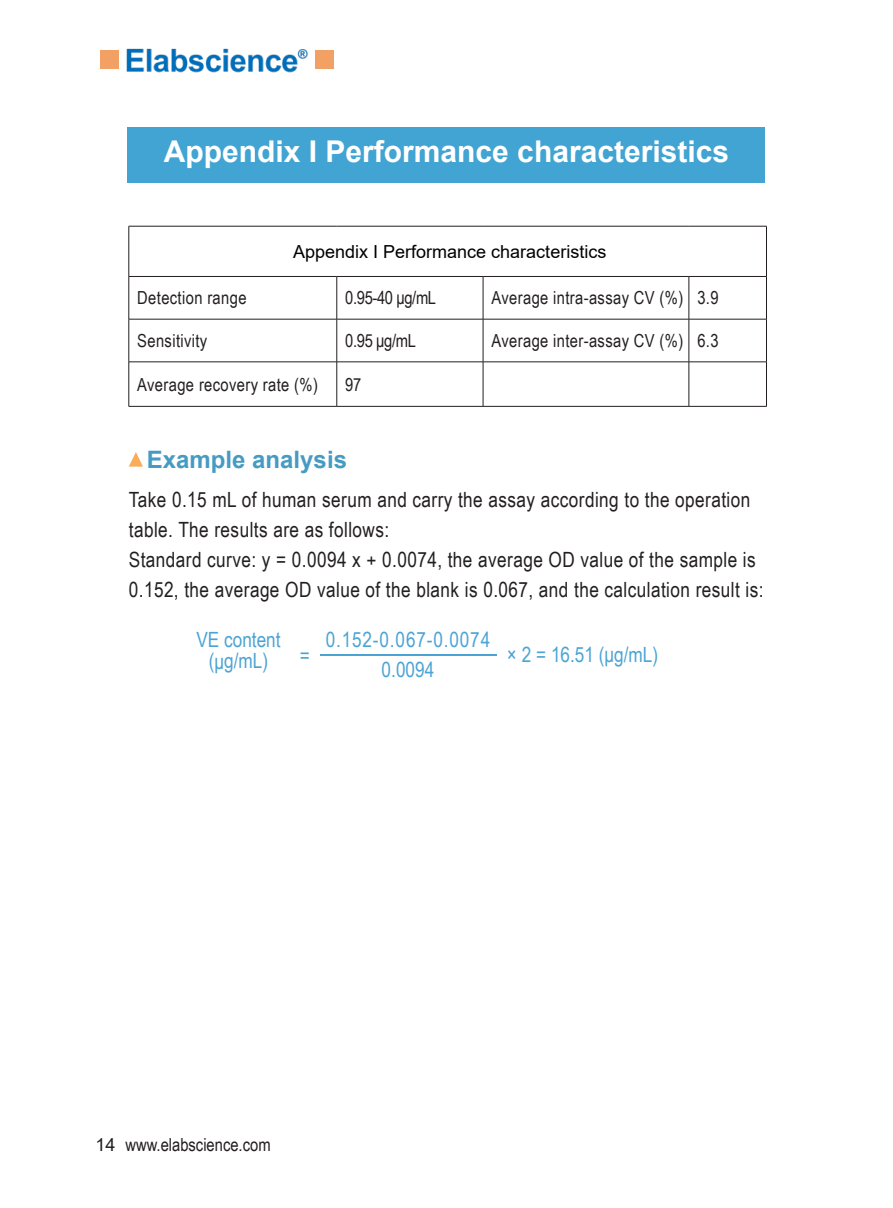
<style>
.page{position:relative;width:893px;height:1208px;background:#fff}
.page>*{position:absolute;margin:0;border:0;box-sizing:border-box;transform-origin:0 0}
.t1{font:700 30px "Arial";color:#fff}
.t2{font:700 24px "Arial";color:#469bc3}
.t3{font:21px/30px "Arial Narrow";letter-spacing:.02em;color:#231f20}
.t4{font:21px "Arial Narrow";color:#4ba4d4}
.t5{font:21px "Arial Narrow";letter-spacing:.04em;color:#4ba4d4}
.t6{font:18px "Arial Narrow";letter-spacing:.02em;color:#231f20}
.t7{font:18px "Arial";color:#000}
.t8{font:18px "Arial Narrow";color:#231f20}
.s1{font-family:"Arial"}
</style>
<div class="page">
<img style="left:126px;top:48px;width:182px;height:25px">
<div style="left:315px;top:51px;width:18px;height:18px;background:#f2a064"></div>
<div style="left:101px;top:51px;width:18px;height:18px;background:#f2a064"></div>
<div style="left:128px;top:127px;width:637px;height:56px;background:#41a4d2"></div>
<hr style="left:129px;top:361px;width:208px;height:1px;background:#231f20">
<hr style="left:337px;top:361px;width:146px;height:1px;background:#231f20">
<hr style="left:483px;top:361px;width:206px;height:1px;background:#231f20">
<hr style="left:689px;top:361px;width:78px;height:1px;background:#231f20">
<hr style="left:129px;top:406px;width:208px;height:1px;background:#231f20">
<hr style="left:337px;top:406px;width:146px;height:1px;background:#231f20">
<hr style="left:483px;top:406px;width:206px;height:1px;background:#231f20">
<hr style="left:689px;top:406px;width:78px;height:1px;background:#231f20">
<hr style="left:129px;top:226px;width:208px;height:1px;background:#231f20">
<hr style="left:128px;top:226px;width:1px;height:50px;background:#231f20">
<hr style="left:337px;top:226px;width:146px;height:1px;background:#231f20">
<hr style="left:483px;top:226px;width:206px;height:1px;background:#231f20">
<hr style="left:689px;top:226px;width:78px;height:1px;background:#231f20">
<hr style="left:129px;top:276px;width:208px;height:1px;background:#231f20">
<hr style="left:128px;top:277px;width:1px;height:42px;background:#231f20">
<hr style="left:129px;top:319px;width:208px;height:1px;background:#231f20">
<hr style="left:128px;top:319px;width:1px;height:43px;background:#231f20">
<hr style="left:128px;top:362px;width:1px;height:44px;background:#231f20">
<hr style="left:766px;top:226px;width:1px;height:50px;background:#231f20">
<hr style="left:337px;top:276px;width:146px;height:1px;background:#231f20">
<hr style="left:336px;top:277px;width:1px;height:42px;background:#231f20">
<hr style="left:483px;top:276px;width:206px;height:1px;background:#231f20">
<hr style="left:483px;top:277px;width:1px;height:42px;background:#231f20">
<hr style="left:689px;top:276px;width:78px;height:1px;background:#231f20">
<hr style="left:688px;top:277px;width:1px;height:42px;background:#231f20">
<hr style="left:766px;top:277px;width:1px;height:42px;background:#231f20">
<hr style="left:337px;top:319px;width:146px;height:1px;background:#231f20">
<hr style="left:336px;top:319px;width:1px;height:43px;background:#231f20">
<hr style="left:483px;top:319px;width:206px;height:1px;background:#231f20">
<hr style="left:483px;top:319px;width:1px;height:43px;background:#231f20">
<hr style="left:689px;top:319px;width:78px;height:1px;background:#231f20">
<hr style="left:688px;top:319px;width:1px;height:43px;background:#231f20">
<hr style="left:766px;top:319px;width:1px;height:43px;background:#231f20">
<hr style="left:336px;top:362px;width:1px;height:44px;background:#231f20">
<hr style="left:483px;top:362px;width:1px;height:44px;background:#231f20">
<hr style="left:688px;top:362px;width:1px;height:44px;background:#231f20">
<hr style="left:766px;top:362px;width:1px;height:44px;background:#231f20">
<svg style="left:129px;top:452px;width:14px;height:14px"></svg>
<hr style="left:320px;top:654px;width:176px;height:2px;background:#4ba4d4">
<p class="t1" style="left:164px;top:130px;width:567px">Appendix I Performance characteristics</p>
<p class="t7" style="left:293px;top:239px;width:315px">Appendix I Performance characteristics</p>
<p class="t6" style="left:137px;top:285px;width:111px">Detection range</p>
<p class="t6" style="left:345px;top:285px;width:92px">0.95-40 μg/mL</p>
<p class="t6" style="left:492px;top:285px;width:193px">Average intra-assay CV (%)</p>
<p class="t6" style="left:697px;top:285px;width:23px">3.9</p>
<p class="t6" style="left:137px;top:327px;width:72px">Sensitivity</p>
<p class="t6" style="left:345px;top:327px;width:72px">0.95 μg/mL</p>
<p class="t6" style="left:492px;top:327px;width:193px">Average inter-assay CV (%)</p>
<p class="t6" style="left:697px;top:327px;width:23px">6.3</p>
<p class="t6" style="left:137px;top:371px;width:182px">Average recovery rate (%)</p>
<p class="t6" style="left:345px;top:371px;width:18px">97</p>
<p class="t2" style="left:147px;top:442px;width:202px">Example analysis</p>
<p class="t3" style="left:129px;top:483px;width:623px">Take 0.15 mL of human serum and carry the assay according to the operation table. The results are as follows:</p>
<p class="t3" style="left:129px;top:543px;width:636px">Standard curve: y = 0.0094 x + 0.0074, the average OD value of the sample is<br>0.152, the average OD value of the blank is 0.067, and the calculation result is:</p>
<p class="t4" style="left:196px;top:624px;width:86px">VE content</p>
<p class="t4" style="left:209px;top:645px;width:61px">(μg/mL)</p>
<p class="t4" style="left:300px;top:640px;width:12px">=</p>
<p class="t5" style="left:326px;top:624px;width:166px">0.152-0.067-0.0074</p>
<p class="t4" style="left:382px;top:654px;width:54px">0.0094</p>
<p class="t4" style="left:507px;top:639px;width:153px">× 2 = 16.51 (μg/mL)</p>
<p class="t8" style="left:96px;top:1131px;width:177px"><span class="s1">14</span> www.elabscience.com</p>
</div>
